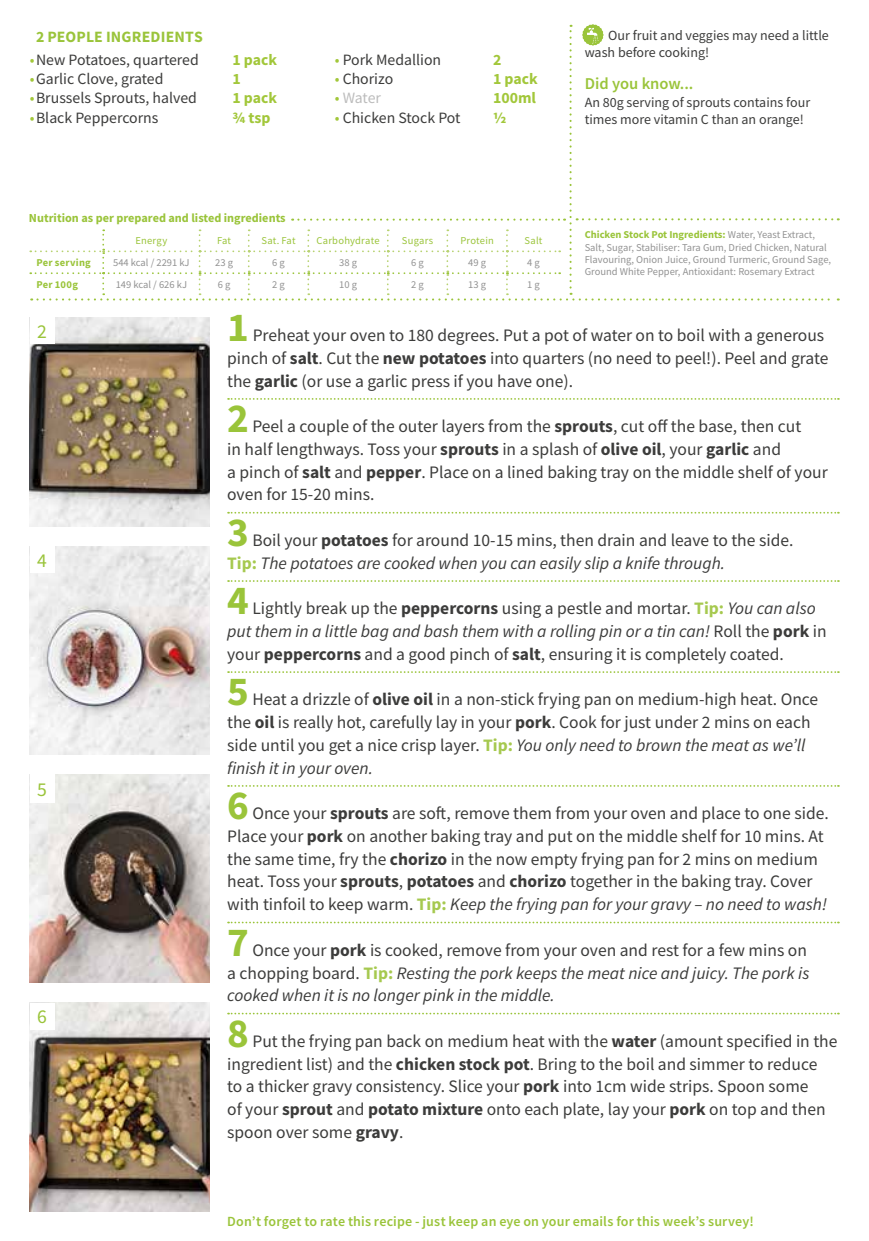
<style>
.page{position:relative;width:869px;height:1241px;background:#fff}
.page>*{position:absolute;margin:0;border:0;box-sizing:border-box;transform-origin:0 0}
.t1{font:700 41.12px "Source Sans Pro";color:#9ac43a}
.t2{font:19.6px "Source Sans Pro";color:#9ac43a}
.t3{font:17.5px/22.8px "Source Sans Pro";color:#3c3c3b}
.t4{font:italic 17.5px/22.8px "Source Sans Pro";color:#3c3c3b}
.t5{font:600 16.45px "Source Sans Pro";color:#9ac43a}
.t6{font:15.75px "Source Sans Pro";color:#3c3c3b}
.t7{font:700 15.75px "Source Sans Pro";color:#a2c73a}
.t8{font:700 15.75px "Source Sans Pro";letter-spacing:.01em;color:#9ac43a}
.t9{font:15.75px "Source Sans Pro";letter-spacing:-.015em;color:#bcbcbc}
.t10{font:14px/17.5px "Source Sans Pro";color:#3c3c3b}
.t11{font:600 14px "Source Sans Pro";letter-spacing:.015em;color:#9ac43a}
.t12{font:700 12.25px "Source Sans Pro";color:#9ac43a}
.t13{font:10.5px/12.2px "Source Sans Pro";color:#929292}
.t14{font:10.5px "Source Sans Pro";letter-spacing:.02em;color:#9ac43a}
.t15{font:700 10.5px "Source Sans Pro";letter-spacing:.025em;color:#9ac43a}
.s1{color:#a2c73a}
.s2{font-weight:700;color:#9ac43a}
.s3{font-weight:700}
.s4{font-weight:700;color:#a6c94f}
.s5{font-style:italic}
.s6{font-style:normal}
.s7{font-weight:700;font-style:normal}
.s8{font-weight:700;font-style:normal;color:#a6c94f}
</style>
<div class="page">
<svg style="left:228px;top:398px;width:610px;height:2px"></svg>
<svg style="left:228px;top:512px;width:610px;height:1px"></svg>
<svg style="left:228px;top:580px;width:610px;height:2px"></svg>
<svg style="left:228px;top:671px;width:610px;height:2px"></svg>
<svg style="left:228px;top:785px;width:610px;height:1px"></svg>
<svg style="left:228px;top:921px;width:610px;height:2px"></svg>
<svg style="left:228px;top:1012px;width:610px;height:2px"></svg>
<img style="left:30px;top:1002px;width:180px;height:208px">
<img style="left:30px;top:774px;width:180px;height:208px">
<img style="left:30px;top:318px;width:180px;height:208px">
<img style="left:30px;top:546px;width:180px;height:208px">
<div style="left:30px;top:317px;width:25px;height:26px;background:#fff"></div>
<div style="left:30px;top:546px;width:25px;height:26px;background:#fff"></div>
<div style="left:30px;top:774px;width:25px;height:28px;background:#fff"></div>
<div style="left:30px;top:1002px;width:25px;height:27px;background:#fff"></div>
<svg style="left:30px;top:24px;width:808px;height:276px"></svg>
<p class="t8" style="left:36px;top:26px;width:168px">2 PEOPLE INGREDIENTS</p>
<p class="t6" style="left:30px;top:50px;width:170px"><span class="s1">•</span>New Potatoes, quartered</p>
<p class="t7" style="left:232px;top:50px;width:46px">1 pack</p>
<p class="t6" style="left:335px;top:50px;width:108px"><span class="s1">•</span> Pork Medallion</p>
<p class="t7" style="left:493px;top:50px;width:10px">2</p>
<p class="t6" style="left:30px;top:69px;width:135px"><span class="s1">•</span>Garlic Clove, grated</p>
<p class="t7" style="left:232px;top:68px;width:10px">1</p>
<p class="t6" style="left:335px;top:69px;width:60px"><span class="s1">•</span> Chorizo</p>
<p class="t7" style="left:493px;top:68px;width:46px">1 pack</p>
<p class="t6" style="left:30px;top:88px;width:169px"><span class="s1">•</span>Brussels Sprouts, halved</p>
<p class="t7" style="left:232px;top:88px;width:46px">1 pack</p>
<p class="t9" style="left:335px;top:88px;width:48px"><span class="s1">•</span> Water</p>
<p class="t7" style="left:493px;top:88px;width:44px">100ml</p>
<p class="t6" style="left:30px;top:107px;width:130px"><span class="s1">•</span>Black Peppercorns</p>
<p class="t7" style="left:232px;top:107px;width:39px">¾ tsp</p>
<p class="t6" style="left:335px;top:107px;width:127px"><span class="s1">•</span> Chicken Stock Pot</p>
<p class="t7" style="left:493px;top:107px;width:15px">½</p>
<p class="t12" style="left:29px;top:210px;width:258px">Nutrition as per prepared and listed ingredients</p>
<p class="t14" style="left:135px;top:234px;width:33px">Energy</p>
<p class="t14" style="left:217px;top:234px;width:16px">Fat</p>
<p class="t14" style="left:261px;top:234px;width:36px">Sat. Fat</p>
<p class="t14" style="left:316px;top:234px;width:65px">Carbohydrate</p>
<p class="t14" style="left:402px;top:234px;width:33px">Sugars</p>
<p class="t14" style="left:460px;top:234px;width:35px">Protein</p>
<p class="t14" style="left:524px;top:234px;width:19px">Salt</p>
<p class="t15" style="left:36px;top:255px;width:56px">Per serving</p>
<p class="t13" style="left:113px;top:256px;width:78px">544 kcal / 2291 kJ</p>
<p class="t13" style="left:215px;top:256px;width:19px">23 g</p>
<p class="t13" style="left:272px;top:256px;width:14px">6 g</p>
<p class="t13" style="left:339px;top:256px;width:19px">38 g</p>
<p class="t13" style="left:411px;top:256px;width:14px">6 g</p>
<p class="t13" style="left:468px;top:256px;width:19px">49 g</p>
<p class="t13" style="left:527px;top:256px;width:14px">4 g</p>
<p class="t15" style="left:36px;top:277px;width:43px">Per 100g</p>
<p class="t13" style="left:116px;top:278px;width:73px">149 kcal / 626 kJ</p>
<p class="t13" style="left:218px;top:278px;width:14px">6 g</p>
<p class="t13" style="left:272px;top:278px;width:14px">2 g</p>
<p class="t13" style="left:339px;top:278px;width:19px">10 g</p>
<p class="t13" style="left:411px;top:278px;width:14px">2 g</p>
<p class="t13" style="left:468px;top:278px;width:19px">13 g</p>
<p class="t13" style="left:527px;top:278px;width:14px">1 g</p>
<p class="t10" style="left:584px;top:26px;width:245px;text-indent:23px">Our fruit and veggies may need a little wash before cooking!</p>
<p class="t5" style="left:584px;top:73px;width:110px">Did you know...</p>
<p class="t10" style="left:584px;top:93px;width:227px">An 80g serving of sprouts contains four times more vitamin C than an orange!</p>
<p class="t13" style="left:584px;top:228px;width:248px"><span class="s2">Chicken Stock Pot Ingredients:</span> Water, Yeast Extract, Salt, Sugar, Stabiliser: Tara Gum, Dried Chicken, Natural Flavouring, Onion Juice, Ground Turmeric, Ground Sage, Ground White Pepper, Antioxidant: Rosemary Extract</p>
<p class="t2" style="left:37px;top:318px;width:11px">2</p>
<p class="t2" style="left:37px;top:547px;width:11px">4</p>
<p class="t2" style="left:37px;top:776px;width:11px">5</p>
<p class="t2" style="left:37px;top:1004px;width:11px">6</p>
<h1 class="t1" style="left:227px;top:299px;width:23px">1</h1>
<p class="t3" style="left:227px;top:324px;width:602px;text-indent:25px">Preheat your oven to 180 degrees. Put a pot of water on to boil with a generous pinch of <span class="s3">salt</span>. Cut the <span class="s3">new potatoes</span> into quarters (no need to peel!). Peel and grate the <span class="s3">garlic</span> (or use a garlic press if you have one).</p>
<h1 class="t1" style="left:227px;top:390px;width:23px">2</h1>
<p class="t3" style="left:227px;top:415px;width:602px;text-indent:25px">Peel a couple of the outer layers from the <span class="s3">sprouts</span>, cut off the base, then cut<br>in half lengthways. Toss your <span class="s3">sprouts</span> in a splash of <span class="s3">olive oil</span>, your <span class="s3">garlic</span> and<br>a pinch of <span class="s3">salt</span> and <span class="s3">pepper</span>. Place on a lined baking tray on the middle shelf of your oven for 15-20 mins.</p>
<h1 class="t1" style="left:227px;top:504px;width:23px">3</h1>
<p class="t3" style="left:227px;top:528px;width:567px;text-indent:25px">Boil your <span class="s3">potatoes</span> for around 10-15 mins, then drain and leave to the side.<br><span class="s4">Tip:</span> <span class="s5">The potatoes are cooked when you can easily slip a knife through.</span></p>
<h1 class="t1" style="left:227px;top:572px;width:23px">4</h1>
<p class="t3" style="left:227px;top:597px;width:600px;text-indent:25px">Lightly break up the <span class="s3">peppercorns</span> using a pestle and mortar. <span class="s4">Tip:</span> <span class="s5">You can also put them in a little bag and bash them with a rolling pin or a tin can!</span> Roll the <span class="s3">pork</span> in your <span class="s3">peppercorns</span> and a good pinch of <span class="s3">salt</span>, ensuring it is completely coated.</p>
<h1 class="t1" style="left:227px;top:663px;width:23px">5</h1>
<p class="t3" style="left:227px;top:688px;width:592px;text-indent:25px">Heat a drizzle of <span class="s3">olive oil</span> in a non-stick frying pan on medium-high heat. Once the <span class="s3">oil</span> is really hot, carefully lay in your <span class="s3">pork</span>. Cook for just under 2 mins on each side until you get a nice crisp layer. <span class="s4">Tip:</span> <span class="s5">You only need to brown the meat as we’ll finish it in your oven.</span></p>
<h1 class="t1" style="left:227px;top:777px;width:23px">6</h1>
<p class="t3" style="left:227px;top:801px;width:602px;text-indent:25px">Once your <span class="s3">sprouts</span> are soft, remove them from your oven and place to one side.<br>Place your <span class="s3">pork</span> on another baking tray and put on the middle shelf for 10 mins. At the same time, fry the <span class="s3">chorizo</span> in the now empty frying pan for 2 mins on medium heat. Toss your <span class="s3">sprouts</span>, <span class="s3">potatoes</span> and <span class="s3">chorizo</span> together in the baking tray. Cover with tinfoil to keep warm. <span class="s4">Tip:</span> <span class="s5">Keep the frying pan for your gravy – no need to wash!</span></p>
<h1 class="t1" style="left:227px;top:914px;width:23px">7</h1>
<p class="t4" style="left:227px;top:938px;width:583px;text-indent:25px"><span class="s6">Once your</span> <span class="s7">pork</span> <span class="s6">is cooked, remove from your oven and rest for a few mins on a chopping board.</span> <span class="s8">Tip:</span> Resting the pork keeps the meat nice and juicy. The pork is cooked when it is no longer pink in the middle.</p>
<h1 class="t1" style="left:227px;top:1005px;width:23px">8</h1>
<p class="t3" style="left:227px;top:1029px;width:611px;text-indent:25px">Put the frying pan back on medium heat with the <span class="s3">water</span> (amount specified in the ingredient list) and the <span class="s3">chicken stock pot</span>. Bring to the boil and simmer to reduce<br>to a thicker gravy consistency. Slice your <span class="s3">pork</span> into 1cm wide strips. Spoon some<br>of your <span class="s3">sprout</span> and <span class="s3">potato mixture</span> onto each plate, lay your <span class="s3">pork</span> on top and then spoon over some <span class="s3">gravy</span>.</p>
<p class="t11" style="left:227px;top:1212px;width:528px">Don’t forget to rate this recipe - just keep an eye on your emails for this week’s survey!</p>
</div>
